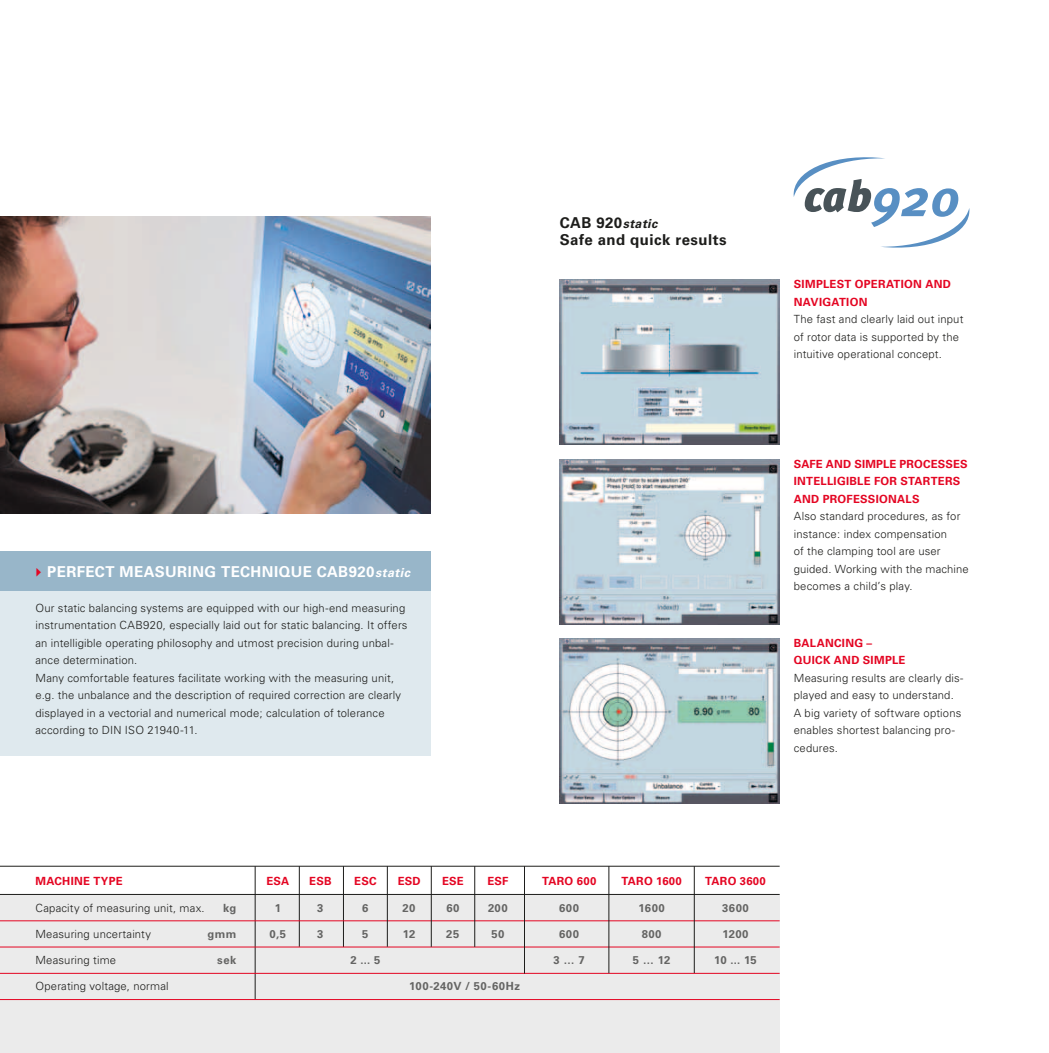
<style>
.page{position:relative;width:1049px;height:1053px;background:#fff}
.page>*{position:absolute;margin:0;border:0;box-sizing:border-box;transform-origin:0 0}
.t1{font:700 15px "Univers";letter-spacing:.03em;color:#fff}
.t2{font:700 15px/17.5px "Univers";letter-spacing:.025em;color:#1d1d1b}
.t3{font:300 11.25px/17.5px "Univers";letter-spacing:.015em;color:#1d1d1b}
.t4{font:700 11.25px/17.5px "Univers";letter-spacing:.025em;color:#e40522}
.t5{font:700 11.25px "Univers";letter-spacing:.05em;color:#646463}
.s1{color:#e40522}
.s2{font-style:italic;font-size:12.5px}
</style>
<div class="page">
<img style="left:0;top:216px;width:430px;height:297px">
<div style="left:0;top:552px;width:431px;height:39px;background:#98b6c9"></div>
<div style="left:0;top:591px;width:431px;height:164px;background:#dfe9ee"></div>
<div style="left:0;top:894px;width:780px;height:158px;background:#ebebeb"></div>
<hr style="left:255px;top:866px;width:1px;height:133px;background:#1d1d1b">
<hr style="left:299px;top:866px;width:1px;height:80px;background:#1d1d1b">
<hr style="left:343px;top:866px;width:1px;height:80px;background:#1d1d1b">
<hr style="left:0;top:920px;width:780px;height:1px;background:#e40522">
<hr style="left:0;top:894px;width:780px;height:1px;background:#1d1d1b">
<hr style="left:0;top:865px;width:780px;height:1px;background:#1d1d1b">
<hr style="left:0;top:946px;width:780px;height:1px;background:#e40522">
<hr style="left:0;top:973px;width:780px;height:1px;background:#e40522">
<hr style="left:0;top:999px;width:780px;height:1px;background:#e40522">
<hr style="left:387px;top:866px;width:1px;height:80px;background:#1d1d1b">
<hr style="left:431px;top:866px;width:1px;height:80px;background:#1d1d1b">
<hr style="left:474px;top:866px;width:1px;height:80px;background:#1d1d1b">
<hr style="left:524px;top:866px;width:1px;height:107px;background:#1d1d1b">
<img style="left:560px;top:638px;width:220px;height:165px">
<img style="left:560px;top:459px;width:220px;height:165px">
<img style="left:560px;top:280px;width:220px;height:165px">
<hr style="left:609px;top:866px;width:1px;height:107px;background:#1d1d1b">
<hr style="left:694px;top:866px;width:1px;height:106px;background:#1d1d1b">
<svg style="left:794px;top:157px;width:175px;height:90px"></svg>
<h1 class="t1" style="left:35px;top:562px;width:376px"><span class="s1">▶</span> PERFECT MEASURING TECHNIQUE CAB920<span class="s2">static</span></h1>
<p class="t3" style="left:35px;top:599px;width:374px">Our static balancing systems are equipped with our high-end measuring instrumentation CAB920, especially laid out for static balancing. It offers an intelligible operating philosophy and utmost precision during unbal&shy;ance determination.<br>Many comfortable features facilitate working with the measuring unit, e.g. the unbalance and the description of required correction are clearly displayed in a vectorial and numerical mode; calculation of tolerance according to DIN ISO 21940-11.</p>
<h1 class="t2" style="left:560px;top:213px;width:168px">CAB 920<span class="s2">static<br></span>SAFE AND QUICK RESULTS</h1>
<p class="t4" style="left:794px;top:276px;width:159px">SIMPLEST OPERATION AND<br>NAVIGATION</p>
<p class="t3" style="left:794px;top:310px;width:171px">The fast and clearly laid out input of rotor data is supported by the intuitive operational concept.</p>
<p class="t4" style="left:794px;top:455px;width:173px">SAFE AND SIMPLE PROCESSES<br>INTELLIGIBLE FOR STARTERS<br>AND PROFESSIONALS</p>
<p class="t3" style="left:794px;top:507px;width:176px">Also standard procedures, as for instance: index compensation<br>of the clamping tool are user guided. Working with the machine becomes a child’s play.</p>
<p class="t4" style="left:794px;top:634px;width:113px">BALANCING –<br>QUICK AND SIMPLE</p>
<p class="t3" style="left:794px;top:669px;width:171px">Measuring results are clearly dis&shy;played and easy to understand.<br>A big variety of software options enables shortest balancing pro&shy;cedures.</p>
<p class="t4" style="left:35px;top:872px;width:89px">MACHINE TYPE</p>
<p class="t4" style="left:240px;top:872px;width:18px">E</p>
<p class="t4" style="left:274px;top:872px;width:21px">SAE</p>
<p class="t4" style="left:316px;top:872px;width:31px">SB E</p>
<p class="t4" style="left:361px;top:872px;width:21px">SCE</p>
<p class="t4" style="left:405px;top:872px;width:21px">SDE</p>
<p class="t4" style="left:449px;top:872px;width:21px">SEE</p>
<p class="t4" style="left:494px;top:872px;width:25px">SFT</p>
<p class="t4" style="left:548px;top:872px;width:65px">ARO 600 T</p>
<p class="t4" style="left:628px;top:872px;width:71px">ARO 1600 T</p>
<p class="t4" style="left:711px;top:872px;width:56px">ARO 3600</p>
<p class="t3" style="left:35px;top:898px;width:171px">Capacity of measuring unit, max.</p>
<p class="t5" style="left:223px;top:900px;width:15px">KG</p>
<p class="t5" style="left:275px;top:900px;width:8px">1</p>
<p class="t5" style="left:317px;top:900px;width:8px">3</p>
<p class="t5" style="left:362px;top:900px;width:8px">6</p>
<p class="t5" style="left:403px;top:900px;width:14px">20</p>
<p class="t5" style="left:446px;top:900px;width:15px">60</p>
<p class="t5" style="left:488px;top:900px;width:21px">200</p>
<p class="t5" style="left:559px;top:900px;width:21px">600</p>
<p class="t5" style="left:638px;top:900px;width:28px">1600</p>
<p class="t5" style="left:722px;top:900px;width:28px">3600</p>
<p class="t3" style="left:35px;top:924px;width:117px">Measuring uncertainty</p>
<p class="t5" style="left:207px;top:927px;width:30px">GMM</p>
<p class="t5" style="left:270px;top:927px;width:18px">0,5</p>
<p class="t5" style="left:317px;top:927px;width:8px">3</p>
<p class="t5" style="left:362px;top:927px;width:8px">5</p>
<p class="t5" style="left:403px;top:927px;width:14px">12</p>
<p class="t5" style="left:446px;top:927px;width:15px">25</p>
<p class="t5" style="left:491px;top:927px;width:14px">50</p>
<p class="t5" style="left:559px;top:927px;width:21px">600</p>
<p class="t5" style="left:642px;top:927px;width:21px">800</p>
<p class="t5" style="left:722px;top:927px;width:28px">1200</p>
<p class="t3" style="left:35px;top:951px;width:82px">Measuring time</p>
<p class="t5" style="left:217px;top:953px;width:21px">SEK</p>
<p class="t5" style="left:350px;top:953px;width:31px">2 ... 5</p>
<p class="t5" style="left:553px;top:953px;width:33px">3 … 7</p>
<p class="t5" style="left:633px;top:953px;width:39px">5 … 12</p>
<p class="t5" style="left:714px;top:953px;width:44px">10 ... 15</p>
<p class="t3" style="left:35px;top:977px;width:135px">Operating voltage, normal</p>
<p class="t5" style="left:409px;top:979px;width:112px">100-240V / 50-60HZ</p>
</div>
